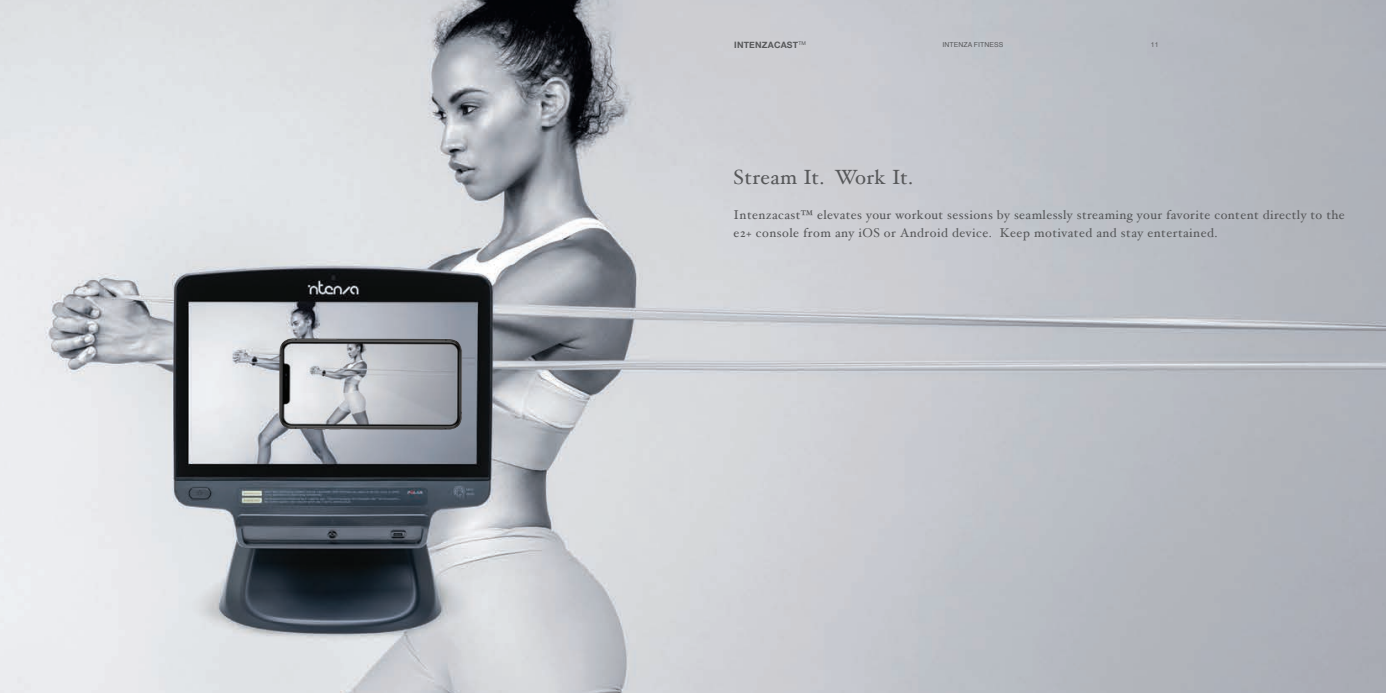
<style>
.page{position:relative;width:1386px;height:693px;background:#fff}
.page>*{position:absolute;margin:0;border:0;box-sizing:border-box;transform-origin:0 0}
.t1{font:20.47px "Hoefler Text";letter-spacing:.02em;color:#57585a}
.t2{font:12.78px/17.7px "Hoefler Text";letter-spacing:.03em;color:#57585a}
.t3{font:700 8.75px "Helvetica Neue";letter-spacing:.02em;color:#57585a}
.t4{font:6.83px "Helvetica";letter-spacing:.01em;color:#57585a}
.t5{font:6.83px "Helvetica Neue";color:#57585a}
</style>
<div class="page">
<img style="left:0;top:0;width:1386px;height:693px">
<img style="left:266px;top:332px;width:207px;height:104px">
<img style="left:684px;top:0;width:18px;height:693px">
<p class="t3" style="left:734px;top:38px;width:73px">INTENZACAST<sup>TM</sup></p>
<p class="t4" style="left:943px;top:39px;width:62px">INTENZA FITNESS</p>
<p class="t5" style="left:1151px;top:39px;width:9px">11</p>
<h1 class="t1" style="left:734px;top:165px;width:181px">Stream It. Work It.</h1>
<p class="t2" style="left:734px;top:206px;width:613px">Intenzacast™ elevates your workout sessions by seamlessly streaming your favorite content directly to the e2+ console from any iOS or Android device. Keep motivated and stay entertained.</p>
</div>
